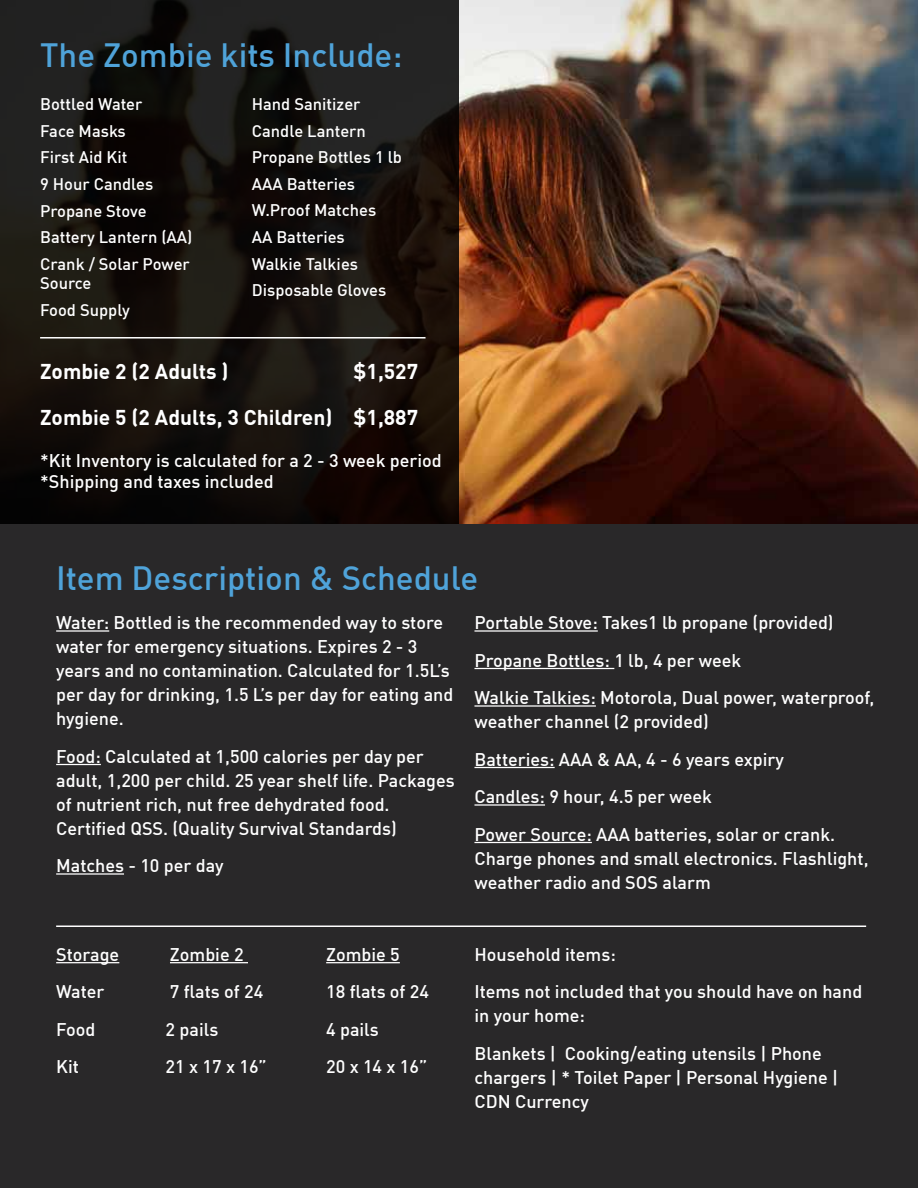
<style>
.page{position:relative;width:918px;height:1188px;background:#fff}
.page>*{position:absolute;margin:0;border:0;box-sizing:border-box;transform-origin:0 0}
.t1{font:500 33px "DIN Offc Pro";color:#4fa3d9}
.t2{font:700 21px/45.5px "DIN Offc Pro";color:#fff;text-align:right}
.t3{font:500 18px/24px "DIN Offc Pro";color:#fff}
.t4{font:500 16.5px/26.5px "DIN Offc Pro";color:#fff}
</style>
<div class="page">
<div style="left:0;top:500px;width:918px;height:688px;background:#292829"></div>
<img style="left:459px;top:0;width:459px;height:524px">
<svg style="left:0;top:0;width:459px;height:524px;background:#16120f"></svg>
<hr style="left:40px;top:337px;width:386px;height:2px;background:#fff">
<hr style="left:56px;top:630px;width:53px;height:2px;background:#fff">
<hr style="left:56px;top:764px;width:45px;height:1px;background:#fff">
<hr style="left:56px;top:873px;width:68px;height:2px;background:#fff">
<hr style="left:474px;top:630px;width:124px;height:2px;background:#fff">
<hr style="left:474px;top:668px;width:140px;height:1px;background:#fff">
<hr style="left:474px;top:705px;width:122px;height:2px;background:#fff">
<hr style="left:474px;top:767px;width:81px;height:1px;background:#fff">
<hr style="left:474px;top:804px;width:71px;height:2px;background:#fff">
<hr style="left:474px;top:842px;width:118px;height:1px;background:#fff">
<hr style="left:56px;top:962px;width:63px;height:1px;background:#fff">
<hr style="left:170px;top:962px;width:78px;height:1px;background:#fff">
<hr style="left:326px;top:962px;width:74px;height:1px;background:#fff">
<hr style="left:56px;top:926px;width:810px;height:1px;background:#fff">
<h1 class="t1" style="left:40px;top:28px;width:364px">The Zombie kits Include:</h1>
<p class="t4" style="left:40px;top:89px;width:154px">Bottled Water<br>Face Masks<br>First Aid Kit<br>9 Hour Candles<br>Propane Stove<br>Battery Lantern (AA)<br>Crank / Solar Power</p>
<p class="t4" style="left:40px;top:268px;width:91px">Source<br>Food Supply</p>
<p class="t4" style="left:252px;top:89px;width:152px">Hand Sanitizer<br>Candle Lantern<br>Propane Bottles 1 lb<br>AAA Batteries<br>W.Proof Matches<br>AA Batteries<br>Walkie Talkies<br>Disposable Gloves</p>
<p class="t2" style="left:40px;top:346px;width:190px">Zombie 2 (2 Adults )</p>
<p class="t2" style="left:40px;top:346px;width:380px">$1,527<br>Zombie 5 (2 Adults, 3 Children) $1,887</p>
<p class="t3" style="left:40px;top:447px;width:403px;line-height:21.6px">*Kit Inventory is calculated for a 2 - 3 week period *Shipping and taxes included</p>
<h1 class="t1" style="left:56px;top:552px;width:424px">Item Description &amp; Schedule</h1>
<p class="t3" style="left:56px;top:609px;width:399px">Water: Bottled is the recommended way to store water for emergency situations. Expires 2 - 3 years and no contamination. Calculated for 1.5L’s per day for drinking, 1.5 L’s per day for eating and hygiene.</p>
<p class="t3" style="left:56px;top:742px;width:400px">Food: Calculated at 1,500 calories per day per adult, 1,200 per child. 25 year shelf life. Packages of nutrient rich, nut free dehydrated food.<br>Certified QSS. (Quality Survival Standards)</p>
<p class="t3" style="left:56px;top:851px;width:169px">Matches - 10 per day</p>
<p class="t3" style="left:474px;top:602px;width:402px;line-height:37.5px">Portable Stove: Takes1 lb propane (provided)<br>Propane Bottles: 1 lb, 4 per week<br>Walkie Talkies: Motorola, Dual power, waterproof,</p>
<p class="t3" style="left:474px;top:701px;width:362px;line-height:37.5px">weather channel (2 provided)<br>Batteries: AAA &amp; AA, 4 - 6 years expiry Candles: 9 hour, 4.5 per week<br>Power Source: AAA batteries, solar or crank.</p>
<p class="t3" style="left:474px;top:844px;width:396px">Charge phones and small electronics. Flashlight, weather radio and SOS alarm</p>
<p class="t3" style="left:56px;top:940px;width:65px">Storage</p>
<p class="t3" style="left:170px;top:940px;width:75px">Zombie 2</p>
<p class="t3" style="left:326px;top:940px;width:75px">Zombie 5</p>
<p class="t3" style="left:56px;top:978px;width:50px">Water</p>
<p class="t3" style="left:170px;top:978px;width:95px">7 flats of 24</p>
<p class="t3" style="left:326px;top:978px;width:104px">18 flats of 24</p>
<p class="t3" style="left:56px;top:1015px;width:41px">Food</p>
<p class="t3" style="left:166px;top:1015px;width:54px">2 pails</p>
<p class="t3" style="left:326px;top:1015px;width:54px">4 pails</p>
<p class="t3" style="left:56px;top:1053px;width:24px">Kit</p>
<p class="t3" style="left:166px;top:1053px;width:103px">21 x 17 x 16”</p>
<p class="t3" style="left:326px;top:1053px;width:103px">20 x 14 x 16”</p>
<p class="t3" style="left:474px;top:933px;width:389px;line-height:37.5px">Household items:<br>Items not included that you should have on hand</p>
<p class="t3" style="left:474px;top:995px;width:349px;line-height:37.5px">in your home:<br>Blankets | Cooking/eating utensils | Phone</p>
<p class="t3" style="left:474px;top:1063px;width:365px">chargers | * Toilet Paper | Personal Hygiene |<br>CDN Currency</p>
</div>
